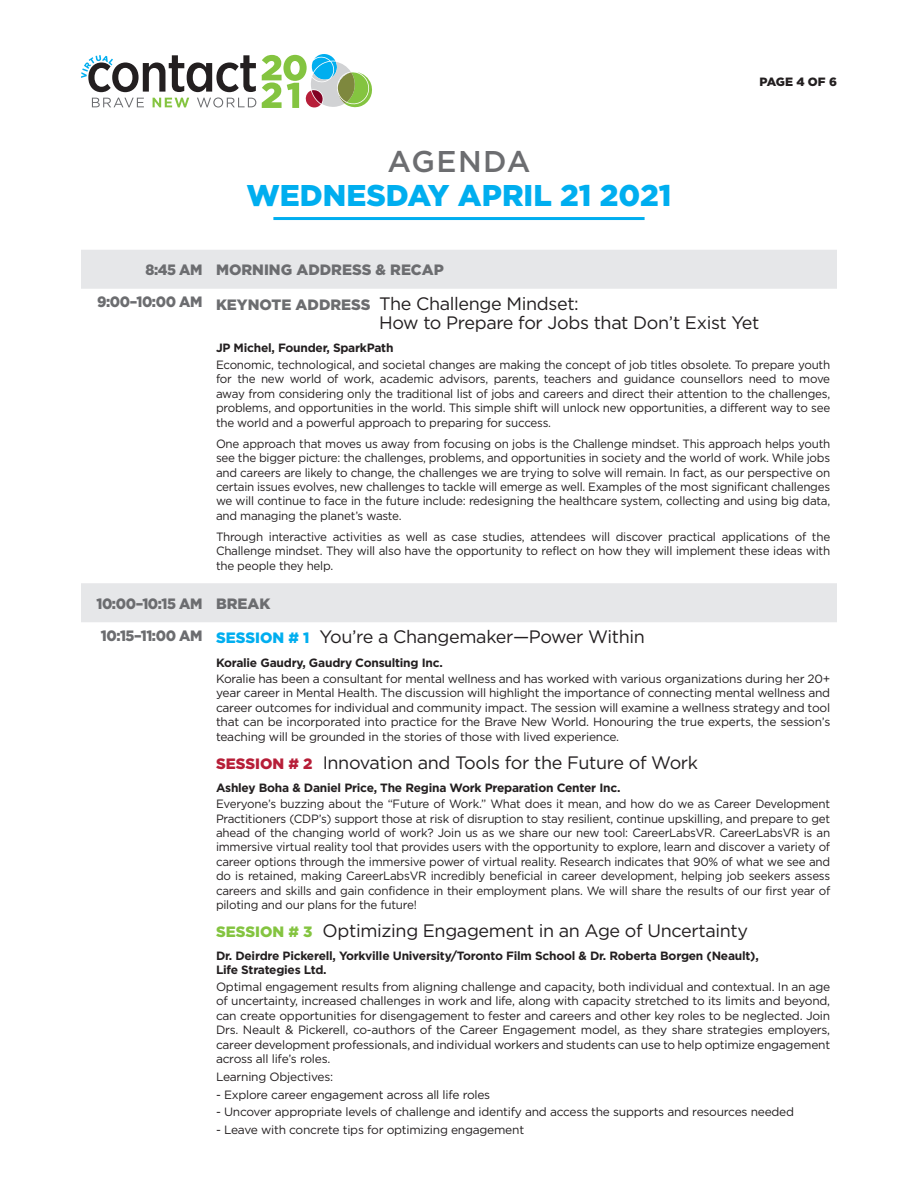
<style>
.page{position:relative;width:918px;height:1188px;background:#fff}
.page>*{position:absolute;margin:0;border:0;box-sizing:border-box;transform-origin:0 0}
.t1{font:900 30px "Gotham";color:#00aeef}
.t2{font:500 30px "Gotham";letter-spacing:.05em;color:#6c6d70}
.t3{font:18px "Gotham";letter-spacing:-.02em;color:#231f20}
.t4{font:900 15px "Gotham";color:#6c6d70;scale:.95 1}
.t5{font:900 15px "Gotham";letter-spacing:-.03em;color:#6c6d70;scale:.95 1}
.t6{font:12px/14.4px "Gotham";letter-spacing:-.02em;color:#231f20;text-align:justify}
.t7{font:700 12px/14.4px "Gotham";letter-spacing:-.02em;color:#231f20}
.t8{font:900 12px "Gotham";letter-spacing:-.025em;color:#231f20}
.s1{font-weight:400;font-size:18px;color:#231f20}
.s2{font-weight:900;font-size:15px;color:#6c6d70}
.s3{font-weight:900;font-size:15px;color:#00aeef}
.s4{font-weight:900;font-size:15px;color:#b71e38}
.s5{font-weight:900;font-size:15px;color:#84c440}
</style>
<div class="page">
<svg style="left:81px;top:250px;width:756px;height:372px"></svg>
<hr style="left:273px;top:217px;width:372px;height:3px;background:#00aeef">
<svg style="left:262px;top:54px;width:110px;height:54px"></svg>
<svg style="left:81px;top:55px;width:175px;height:53px"></svg>
<h1 class="t2" style="left:388px;top:142px;width:144px">AGENDA</h1>
<h1 class="t1" style="left:246px;top:175px;width:427px">WEDNESDAY APRIL 21 2021</h1>
<p class="t8" style="left:760px;top:73px;width:79px">PAGE 4 OF 6</p>
<p class="t4" style="left:145px;top:260px;width:316px">8:45 AM MORNING ADDRESS &amp; RECAP</p>
<p class="t4" style="left:97px;top:294px;width:509px">9:00–10:00 AM KEYNOTE ADDRESS <span class="s1">The Challenge Mindset:</span></p>
<h2 class="t3" style="left:379px;top:311px;width:382px">How to Prepare for Jobs that Don’t Exist Yet</h2>
<p class="t7" style="left:216px;top:341px;width:179px">JP Michel, Founder, SparkPath</p>
<p class="t6" style="left:216px;top:357px;width:616px">Economic, technological, and societal changes are making the concept of job titles obsolete. To prepare youth for the new world of work, academic advisors, parents, teachers and guidance counsellors need to move away from considering only the traditional list of jobs and careers and direct their attention to the challenges, problems, and opportunities in the world. This simple shift will unlock new opportunities, a different way to see the world and a powerful approach to preparing for success.</p>
<p class="t6" style="left:216px;top:436px;width:616px">One approach that moves us away from focusing on jobs is the Challenge mindset. This approach helps youth see the bigger picture: the challenges, problems, and opportunities in society and the world of work. While jobs and careers are likely to change, the challenges we are trying to solve will remain. In fact, as our perspective on certain issues evolves, new challenges to tackle will emerge as well. Examples of the most significant challenges we will continue to face in the future include: redesigning the healthcare system, collecting and using big data, and managing the planet’s waste.</p>
<p class="t6" style="left:216px;top:529px;width:616px">Through interactive activities as well as case studies, attendees will discover practical applications of the Challenge mindset. They will also have the opportunity to reflect on how they will implement these ideas with the people they help.</p>
<p class="t5" style="left:96px;top:593px;width:185px">10:00–10:15 AM BREAK</p>
<h2 class="t3" style="left:101px;top:626px;width:546px"><span class="s2">10:15–11:00 AM</span> <span class="s3">SESSION # 1</span> You’re a Changemaker—Power Within</h2>
<p class="t7" style="left:216px;top:655px;width:228px">Koralie Gaudry, Gaudry Consulting Inc.</p>
<p class="t6" style="left:216px;top:671px;width:616px">Koralie has been a consultant for mental wellness and has worked with various organizations during her 20+ year career in Mental Health. The discussion will highlight the importance of connecting mental wellness and career outcomes for individual and community impact. The session will examine a wellness strategy and tool that can be incorporated into practice for the Brave New World. Honouring the true experts, the session’s teaching will be grounded in the stories of those with lived experience.</p>
<h2 class="t3" style="left:216px;top:751px;width:484px"><span class="s4">SESSION # 2</span> Innovation and Tools for the Future of Work</h2>
<p class="t7" style="left:216px;top:780px;width:406px">Ashley Boha &amp; Daniel Price, The Regina Work Preparation Center Inc.</p>
<p class="t6" style="left:216px;top:797px;width:616px">Everyone’s buzzing about the “Future of Work.” What does it mean, and how do we as Career Development Practitioners (CDP’s) support those at risk of disruption to stay resilient, continue upskilling, and prepare to get ahead of the changing world of work? Join us as we share our new tool: CareerLabsVR. CareerLabsVR is an immersive virtual reality tool that provides users with the opportunity to explore, learn and discover a variety of career options through the immersive power of virtual reality. Research indicates that 90% of what we see and do is retained, making CareerLabsVR incredibly beneficial in career development, helping job seekers assess careers and skills and gain confidence in their employment plans. We will share the results of our first year of piloting and our plans for the future!</p>
<h2 class="t3" style="left:216px;top:919px;width:534px"><span class="s5">SESSION # 3</span> Optimizing Engagement in an Age of Uncertainty</h2>
<p class="t7" style="left:216px;top:948px;width:544px">Dr. Deirdre Pickerell, Yorkville University/Toronto Film School &amp; Dr. Roberta Borgen (Neault),<br>Life Strategies Ltd.</p>
<p class="t6" style="left:216px;top:979px;width:616px">Optimal engagement results from aligning challenge and capacity, both individual and contextual. In an age of uncertainty, increased challenges in work and life, along with capacity stretched to its limits and beyond, can create opportunities for disengagement to fester and careers and other key roles to be neglected. Join Drs. Neault &amp; Pickerell, co-authors of the Career Engagement model, as they share strategies employers, career development professionals, and individual workers and students can use to help optimize engagement across all life’s roles.</p>
<p class="t6" style="left:216px;top:1069px;width:119px">Learning Objectives:</p>
<p class="t6" style="left:216px;top:1087px;width:276px">- Explore career engagement across all life roles</p>
<p class="t6" style="left:216px;top:1105px;width:580px">- Uncover appropriate levels of challenge and identify and access the supports and resources needed</p>
<p class="t6" style="left:216px;top:1122px;width:310px">- Leave with concrete tips for optimizing engagement</p>
</div>
